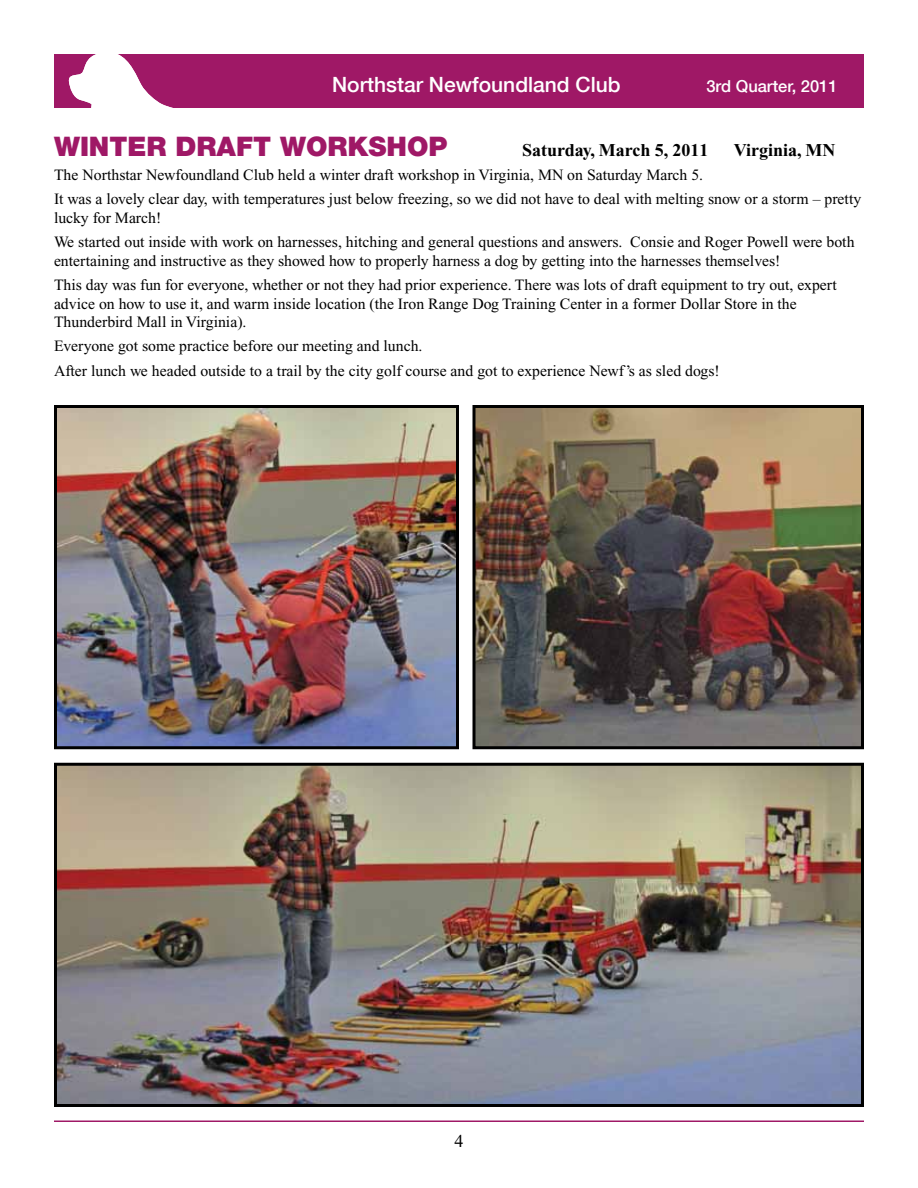
<style>
.page{position:relative;width:918px;height:1188px;background:#fff}
.page>*{position:absolute;margin:0;border:0;box-sizing:border-box;transform-origin:0 0}
.t1{font:900 27px "Helvetica Neue";color:#9f1866}
.t2{font:500 21px "Helvetica Neue";color:#fff}
.t3{font:700 18px "Times New Roman";color:#000}
.t4{font:18px "Times New Roman";color:#000}
.t5{font:500 16.5px "Helvetica Neue";color:#fff}
.t6{font:15.75px/24.2px "Times New Roman";color:#000}
</style>
<div class="page">
<svg style="left:54px;top:54px;width:810px;height:54px;background:#a62971"></svg>
<hr style="left:54px;top:1120px;width:810px;height:2px;background:#9f1866">
<img style="left:58px;top:409px;width:397px;height:336px">
<div style="left:54px;top:405px;width:405px;height:344px;border:3px solid #000"></div>
<img style="left:476px;top:409px;width:384px;height:336px">
<div style="left:472px;top:405px;width:392px;height:344px;border:3px solid #000"></div>
<img style="left:58px;top:767px;width:802px;height:336px">
<div style="left:54px;top:763px;width:810px;height:344px;border:3px solid #000"></div>
<h2 class="t2" style="left:332px;top:72px;width:290px">Northstar Newfoundland Club</h2>
<p class="t5" style="left:706px;top:77px;width:133px">3rd Quarter, 2011</p>
<h1 class="t1" style="left:54px;top:130px;width:44px">WINTER</h1>
<h1 class="t1" style="left:176px;top:130px;width:20px">DRAFT</h1>
<h1 class="t1" style="left:280px;top:130px;width:20px">WORKSHOP</h1>
<p class="t3" style="left:522px;top:140px;width:188px">Saturday, March 5, 2011</p>
<p class="t3" style="left:734px;top:140px;width:103px">Virginia, MN</p>
<p class="t6" style="left:54px;top:163px;width:809px">The Northstar Newfoundland Club held a winter draft workshop in Virginia, MN on Saturday March 5.<br>It was a lovely clear day, with temperatures just below freezing, so we did not have to deal with melting snow or a storm – pretty</p>
<p class="t6" style="left:54px;top:206px;width:802px">lucky for March!<br>We started out inside with work on harnesses, hitching and general questions and answers. Consie and Roger Powell were both</p>
<p class="t6" style="left:54px;top:249px;width:784px">entertaining and instructive as they showed how to properly harness a dog by getting into the harnesses themselves!<br>This day was fun for everyone, whether or not they had prior experience. There was lots of draft equipment to try out, expert</p>
<p class="t6" style="left:54px;top:294px;width:744px;line-height:18.8px">advice on how to use it, and warm inside location (the Iron Range Dog Training Center in a former Dollar Store in the<br>Thunderbird Mall in Virginia).</p>
<p class="t6" style="left:54px;top:334px;width:667px">Everyone got some practice before our meeting and lunch.<br>After lunch we headed outside to a trail by the city golf course and got to experience Newf’s as sled dogs!</p>
<p class="t4" style="left:454px;top:1131px;width:10px">4</p>
</div>
